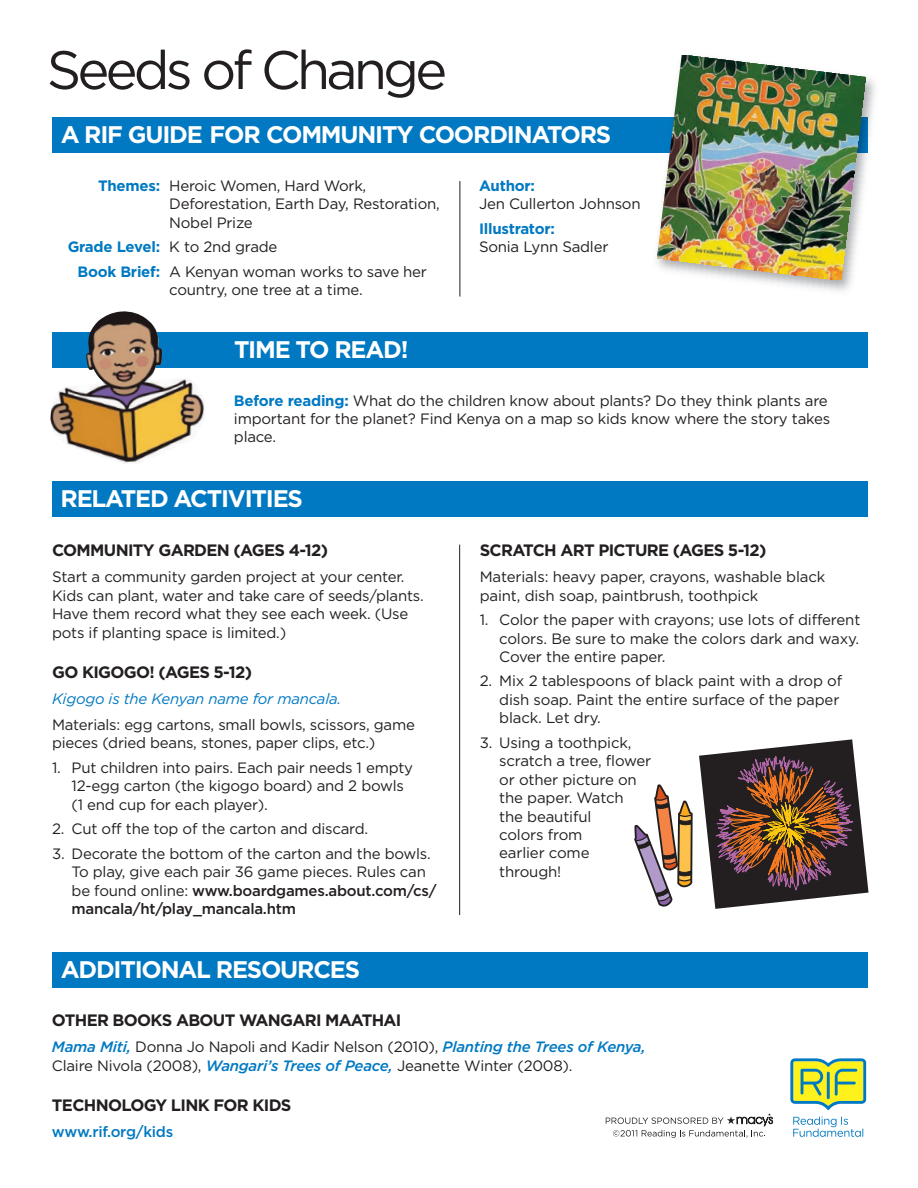
<style>
.page{position:relative;width:918px;height:1188px;background:#fff}
.page>*{position:absolute;margin:0;border:0;box-sizing:border-box;transform-origin:0 0}
.t1{font:54px "Gotham";letter-spacing:-.07em;color:#231f20}
.t2{font:700 24px "Gotham";letter-spacing:-.05em;color:#fff}
.t3{font:700 16.5px "Gotham";letter-spacing:-.04em;color:#231f20}
.t4{font:15px/18.5px "Gotham";letter-spacing:-.015em;color:#231f20}
.t5{font:italic 15px "Gotham";letter-spacing:-.015em;color:#0079c2}
.t6{font:700 15px "Gotham";letter-spacing:-.015em;color:#0079c2}
.t7{font:500 15px "Gotham";letter-spacing:-.015em;color:#0079c2}
.s1{font-weight:700;color:#0079c2}
.s2{font-weight:500}
.s3{font-weight:500;font-style:italic;color:#0079c2}
</style>
<div class="page">
<svg style="left:634px;top:739px;width:235px;height:170px"></svg>
<svg style="left:790px;top:1058px;width:76px;height:52px;background:#b4d06c"></svg>
<svg style="left:793px;top:1117px;width:70px;height:20px"></svg>
<svg style="left:606px;top:1113px;width:167px;height:25px"></svg>
<div style="left:52px;top:117px;width:816px;height:36px;background:#0079c2"></div>
<div style="left:52px;top:332px;width:816px;height:36px;background:#0079c2"></div>
<div style="left:52px;top:481px;width:816px;height:36px;background:#0079c2"></div>
<div style="left:52px;top:952px;width:816px;height:36px;background:#0079c2"></div>
<hr style="left:459px;top:181px;width:1px;height:116px;background:#231f20">
<img style="left:50px;top:311px;width:154px;height:152px">
<img style="left:656px;top:77px;width:219px;height:214px">
<img style="left:657px;top:55px;width:208px;height:225px">
<hr style="left:459px;top:545px;width:1px;height:370px;background:#231f20">
<h1 class="t1" style="left:47px;top:51px;width:402px">Seeds of Change</h1>
<h2 class="t2" style="left:61px;top:126px;width:552px">A RIF GUIDE FOR COMMUNITY COORDINATORS</h2>
<p class="t4" style="left:169px;top:177px;width:272px;text-indent:-71px"><span class="s1">Themes:</span> Heroic Women, Hard Work,<br>Deforestation, Earth Day, Restoration,<br>Nobel Prize</p>
<p class="t4" style="left:77px;top:236px;width:351px;line-height:24.5px;text-indent:-10px"><span class="s1">Grade Level:</span> K to 2nd grade<br><span class="s1">Book Brief:</span> A Kenyan woman works to save her</p>
<p class="t4" style="left:169px;top:282px;width:195px">country, one tree at a time.</p>
<h2 class="t2" style="left:234px;top:342px;width:176px">TIME TO READ!</h2>
<p class="t6" style="left:479px;top:180px;width:57px">Author:</p>
<p class="t4" style="left:479px;top:196px;width:163px">Jen Cullerton Johnson</p>
<p class="t6" style="left:479px;top:223px;width:77px">Illustrator:</p>
<p class="t4" style="left:479px;top:239px;width:131px">Sonia Lynn Sadler</p>
<p class="t4" style="left:234px;top:392px;width:598px"><span class="s1">Before reading:</span> What do the children know about plants? Do they think plants are important for the planet? Find Kenya on a map so kids know where the story takes place.</p>
<h2 class="t2" style="left:61px;top:490px;width:244px">RELATED ACTIVITIES</h2>
<p class="t3" style="left:52px;top:545px;width:278px">COMMUNITY GARDEN (AGES 4-12)</p>
<p class="t4" style="left:52px;top:569px;width:373px">Start a community garden project at your center.<br>Kids can plant, water and take care of seeds/plants.<br>Have them record what they see each week. (Use pots if planting space is limited.)</p>
<p class="t3" style="left:52px;top:667px;width:202px">GO KIGOGO! (AGES 5-12)</p>
<p class="t5" style="left:52px;top:694px;width:291px">Kigogo is the Kenyan name for mancala.</p>
<p class="t4" style="left:52px;top:717px;width:364px">Materials: egg cartons, small bowls, scissors, game pieces (dried beans, stones, paper clips, etc.)</p>
<p class="t4" style="left:72px;top:760px;width:343px;text-indent:-20px">1. Put children into pairs. Each pair needs 1 empty<br>12-egg carton (the kigogo board) and 2 bowls (1 end cup for each player).</p>
<p class="t4" style="left:52px;top:821px;width:318px">2. Cut off the top of the carton and discard.</p>
<p class="t4" style="left:72px;top:845px;width:366px;text-indent:-20px">3. Decorate the bottom of the carton and the bowls.<br>To play, give each pair 36 game pieces. Rules can be found online: <span class="s2">www.boardgames.about.com/cs/ mancala/ht/play_mancala.htm</span></p>
<h2 class="t2" style="left:61px;top:961px;width:301px">ADDITIONAL RESOURCES</h2>
<p class="t3" style="left:480px;top:545px;width:288px">SCRATCH ART PICTURE (AGES 5-12)</p>
<p class="t4" style="left:480px;top:569px;width:347px">Materials: heavy paper, crayons, washable black paint, dish soap, paintbrush, toothpick</p>
<p class="t4" style="left:499px;top:612px;width:363px;text-align:justify;text-indent:-20px">1. Color the paper with crayons; use lots of different colors. Be sure to make the colors dark and waxy.<br>Cover the entire paper.</p>
<p class="t4" style="left:499px;top:673px;width:345px;text-indent:-20px">2. Mix 2 tablespoons of black paint with a drop of dish soap. Paint the entire surface of the paper black. Let dry.</p>
<p class="t4" style="left:499px;top:734px;width:154px;text-indent:-20px">3. Using a toothpick, scratch a tree, flower or other picture on the paper. Watch<br>the beautiful<br>colors from<br>earlier come through!</p>
<p class="t3" style="left:52px;top:1015px;width:351px">OTHER BOOKS ABOUT WANGARI MAATHAI</p>
<p class="t4" style="left:52px;top:1039px;width:595px"><span class="s3">Mama Miti,</span> Donna Jo Napoli and Kadir Nelson (2010), <span class="s3">Planting the Trees of Kenya,<br></span>Claire Nivola (2008), <span class="s3">Wangari’s Trees of Peace,</span> Jeanette Winter (2008).</p>
<p class="t3" style="left:52px;top:1100px;width:241px">TECHNOLOGY LINK FOR KIDS</p>
<p class="t7" style="left:52px;top:1127px;width:123px">www.rif.org/kids</p>
</div>
